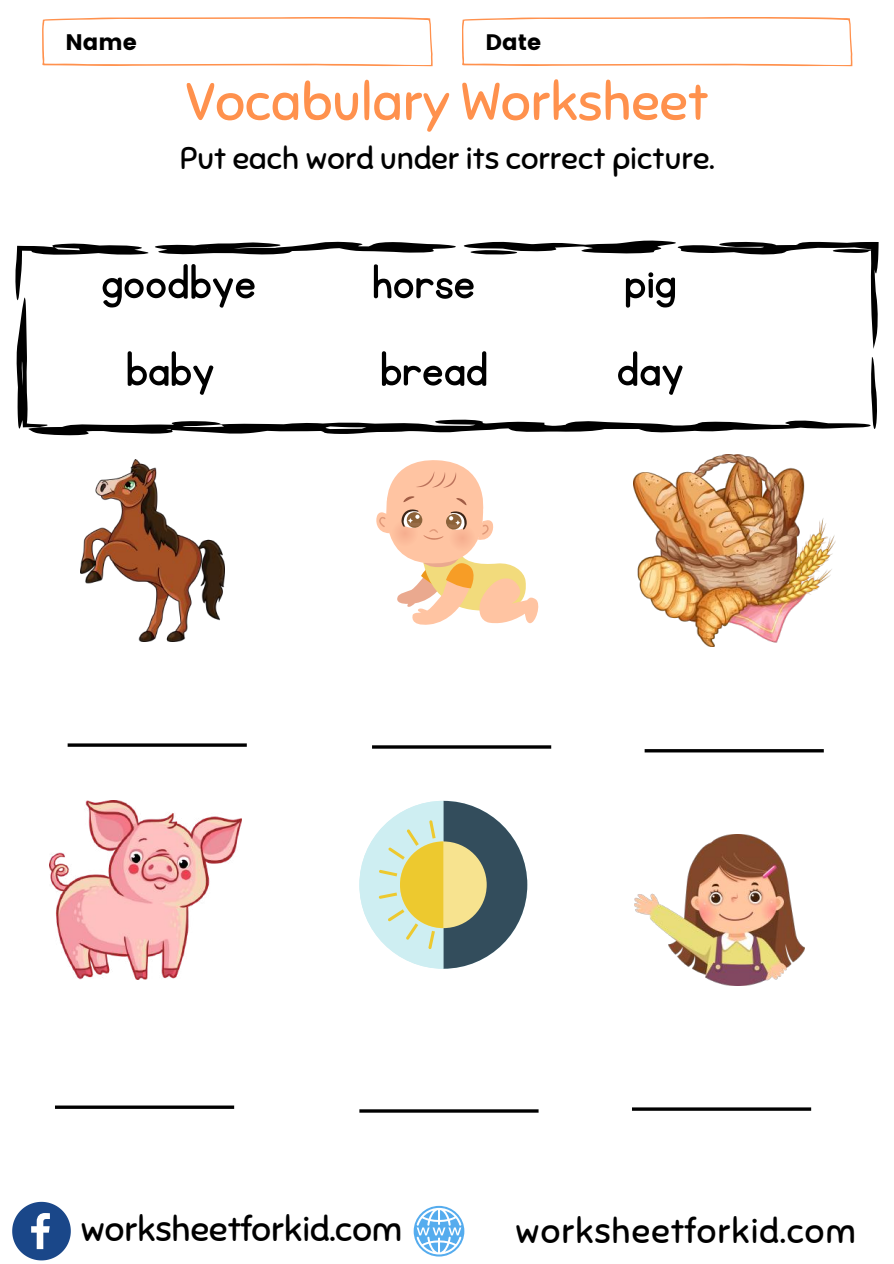
<style>
.page{position:relative;width:894px;height:1264px;background:#fff}
.page>*{position:absolute;margin:0;border:0;box-sizing:border-box;transform-origin:0 0}
.t1{font:55.8px/87.2px "KG Primary Penmanship";color:#000}
.t2{font:52.65px "Sniglet";color:#ff914d}
.t3{font:34.5px "Sniglet";letter-spacing:.015em;color:#000}
.t4{font:30.75px "Sniglet";color:#000}
.t5{font:22.35px "Poppins";color:#000}
</style>
<div class="page">
<svg style="left:42px;top:17px;width:390px;height:49px"></svg>
<svg style="left:462px;top:17px;width:390px;height:49px"></svg>
<svg style="left:413px;top:1205px;width:51px;height:51px"></svg>
<svg style="left:12px;top:1201px;width:59px;height:59px"></svg>
<hr style="left:68px;top:743px;width:179px;height:3px;background:#000">
<hr style="left:372px;top:745px;width:179px;height:3px;background:#000">
<hr style="left:644px;top:749px;width:179px;height:3px;background:#000">
<hr style="left:55px;top:1105px;width:179px;height:3px;background:#000">
<hr style="left:359px;top:1109px;width:179px;height:3px;background:#000">
<hr style="left:631px;top:1107px;width:179px;height:3px;background:#000">
<svg style="left:15px;top:240px;width:863px;height:195px"></svg>
<img style="left:634px;top:834px;width:170px;height:151px">
<img style="left:81px;top:459px;width:144px;height:183px">
<img style="left:49px;top:800px;width:193px;height:180px">
<svg style="left:376px;top:460px;width:162px;height:164px"></svg>
<svg style="left:359px;top:800px;width:168px;height:168px"></svg>
<img style="left:633px;top:455px;width:202px;height:191px">
<p class="t5" style="left:65px;top:29px;width:73px">Name</p>
<p class="t5" style="left:485px;top:29px;width:57px">Date</p>
<h2 class="t2" style="left:185px;top:69px;width:524px">Vocabulary Worksheet</h2>
<p class="t4" style="left:180px;top:139px;width:536px">Put each word under its correct picture.</p>
<h1 class="t1" style="left:101px;top:239px;width:156px">goodbye</h1>
<h1 class="t1" style="left:372px;top:239px;width:117px">horse bread</h1>
<h1 class="t1" style="left:616px;top:239px;width:69px">pig day</h1>
<h1 class="t1" style="left:126px;top:327px;width:90px">baby</h1>
<p class="t3" style="left:81px;top:1208px;width:323px">worksheetforkid.com</p>
<p class="t3" style="left:515px;top:1209px;width:342px">worksheetforkid.com</p>
</div>
